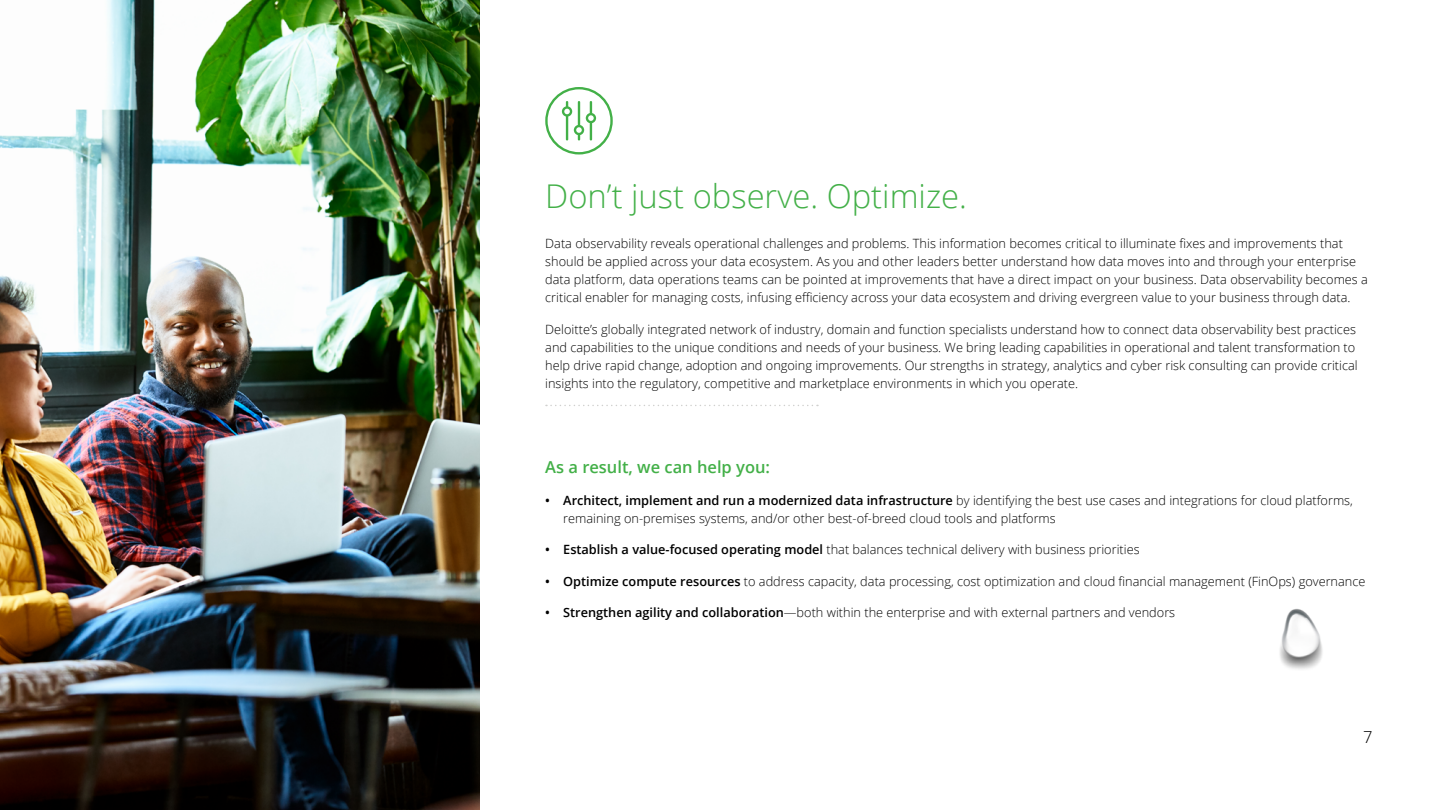
<style>
.page{position:relative;width:1440px;height:810px;background:#fff}
.page>*{position:absolute;margin:0;border:0;box-sizing:border-box;transform-origin:0 0}
.t1{font:300 32.7px "Open Sans";color:#43b048}
.t2{font:600 16.5px "Open Sans";color:#43b048}
.t3{font:300 16.5px "Open Sans";color:#000}
.t4{font:300 12.75px/18px "Open Sans";color:#000}
.s1{font-weight:600}
</style>
<div class="page">
<img style="left:0;top:1px;width:480px;height:808px">
<img style="left:1280px;top:608px;width:43px;height:61px">
<svg style="left:546px;top:405px;width:272px;height:1px"></svg>
<svg style="left:545px;top:87px;width:68px;height:68px"></svg>
<h1 class="t1" style="left:545px;top:174px;width:423px">Don’t just observe. Optimize.</h1>
<p class="t4" style="left:545px;top:234px;width:824px">Data observability reveals operational challenges and problems. This information becomes critical to illuminate fixes and improvements that should be applied across your data ecosystem. As you and other leaders better understand how data moves into and through your enterprise data platform, data operations teams can be pointed at improvements that have a direct impact on your business. Data observability becomes a critical enabler for managing costs, infusing efficiency across your data ecosystem and driving evergreen value to your business through data.</p>
<p class="t4" style="left:545px;top:320px;width:814px">Deloitte’s globally integrated network of industry, domain and function specialists understand how to connect data observability best practices and capabilities to the unique conditions and needs of your business. We bring leading capabilities in operational and talent transformation to help drive rapid change, adoption and ongoing improvements. Our strengths in strategy, analytics and cyber risk consulting can provide critical insights into the regulatory, competitive and marketplace environments in which you operate.</p>
<p class="t2" style="left:545px;top:456px;width:226px">As a result, we can help you:</p>
<p class="t4" style="left:563px;top:491px;width:791px;text-indent:-18px"><span class="s1">• Architect, implement and run a modernized data infrastructure</span> by identifying the best use cases and integrations for cloud platforms, remaining on-premises systems, and/or other best-of-breed cloud tools and platforms</p>
<p class="t4" style="left:545px;top:540px;width:596px"><span class="s1">• Establish a value-focused operating model</span> that balances technical delivery with business priorities</p>
<p class="t4" style="left:545px;top:572px;width:822px"><span class="s1">• Optimize compute resources</span> to address capacity, data processing, cost optimization and cloud financial management (FinOps) governance</p>
<p class="t4" style="left:545px;top:603px;width:631px"><span class="s1">• Strengthen agility and collaboration</span>—both within the enterprise and with external partners and vendors</p>
<p class="t3" style="left:1363px;top:725px;width:11px">7</p>
</div>
